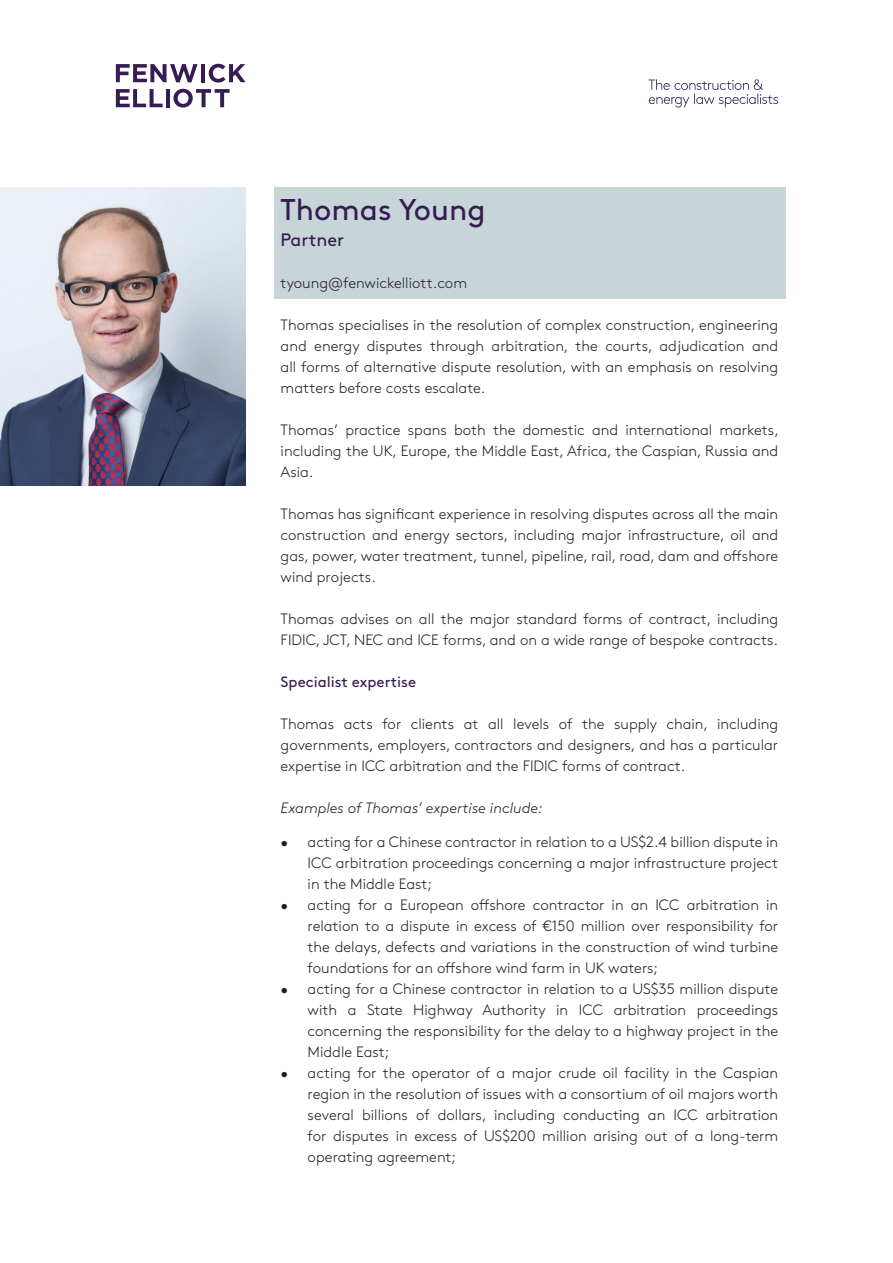
<style>
.page{position:relative;width:893px;height:1263px;background:#fff}
.page>*{position:absolute;margin:0;border:0;box-sizing:border-box;transform-origin:0 0}
.t1{font:30px "Brown";color:#361c53}
.t2{font:18px "Brown";color:#361c53}
.t3{font:300 15px/21px "Brown";color:#231f20;text-align:justify}
.t4{font:italic 300 15px "Brown";color:#231f20}
.t5{font:15px "Brown";color:#361c53}
</style>
<div class="page">
<div style="left:274px;top:187px;width:511px;height:112px;background:#c7d4d8"></div>
<svg style="left:648px;top:79px;width:130px;height:29px"></svg>
<svg style="left:116px;top:64px;width:82px;height:18px"></svg>
<hr style="left:201px;top:64px;width:4px;height:18px;background:#361c53">
<svg style="left:209px;top:64px;width:37px;height:19px"></svg>
<svg style="left:116px;top:89px;width:47px;height:18px"></svg>
<hr style="left:166px;top:89px;width:4px;height:18px;background:#361c53">
<svg style="left:173px;top:89px;width:57px;height:19px"></svg>
<img style="left:0;top:187px;width:246px;height:299px">
<h1 class="t1" style="left:281px;top:187px;width:206px">Thomas Young</h1>
<p class="t2" style="left:281px;top:226px;width:65px">Partner</p>
<p class="t3" style="left:281px;top:271px;width:188px">tyoung@fenwickelliott.com</p>
<p class="t3" style="left:281px;top:313px;width:499px">Thomas specialises in the resolution of complex construction, engineering and energy disputes through arbitration, the courts, adjudication and all forms of alternative dispute resolution, with an emphasis on resolving matters before costs escalate.</p>
<p class="t3" style="left:281px;top:418px;width:500px">Thomas’ practice spans both the domestic and international markets, including the UK, Europe, the Middle East, Africa, the Caspian, Russia and Asia.</p>
<p class="t3" style="left:281px;top:502px;width:499px">Thomas has significant experience in resolving disputes across all the main construction and energy sectors, including major infrastructure, oil and gas, power, water treatment, tunnel, pipeline, rail, road, dam and offshore wind projects.</p>
<p class="t3" style="left:281px;top:607px;width:499px">Thomas advises on all the major standard forms of contract, including<br>FIDIC, JCT, NEC and ICE forms, and on a wide range of bespoke contracts.</p>
<p class="t5" style="left:281px;top:670px;width:137px">Specialist expertise</p>
<p class="t3" style="left:281px;top:712px;width:499px">Thomas acts for clients at all levels of the supply chain, including governments, employers, contractors and designers, and has a particular expertise in ICC arbitration and the FIDIC forms of contract.</p>
<p class="t4" style="left:281px;top:797px;width:264px">Examples of Thomas’ expertise include:</p>
<p class="t3" style="left:308px;top:830px;width:472px;text-indent:-27px">• acting for a Chinese contractor in relation to a US$2.4 billion dispute in ICC arbitration proceedings concerning a major infrastructure project in the Middle East;</p>
<p class="t3" style="left:308px;top:893px;width:472px;text-indent:-27px">• acting for a European offshore contractor in an ICC arbitration in relation to a dispute in excess of €150 million over responsibility for the delays, defects and variations in the construction of wind turbine foundations for an offshore wind farm in UK waters;</p>
<p class="t3" style="left:308px;top:977px;width:472px;text-indent:-27px">• acting for a Chinese contractor in relation to a US$35 million dispute with a State Highway Authority in ICC arbitration proceedings concerning the responsibility for the delay to a highway project in the Middle East;</p>
<p class="t3" style="left:308px;top:1061px;width:472px;text-indent:-27px">• acting for the operator of a major crude oil facility in the Caspian region in the resolution of issues with a consortium of oil majors worth several billions of dollars, including conducting an ICC arbitration for disputes in excess of US$200 million arising out of a long-term operating agreement;</p>
</div>
